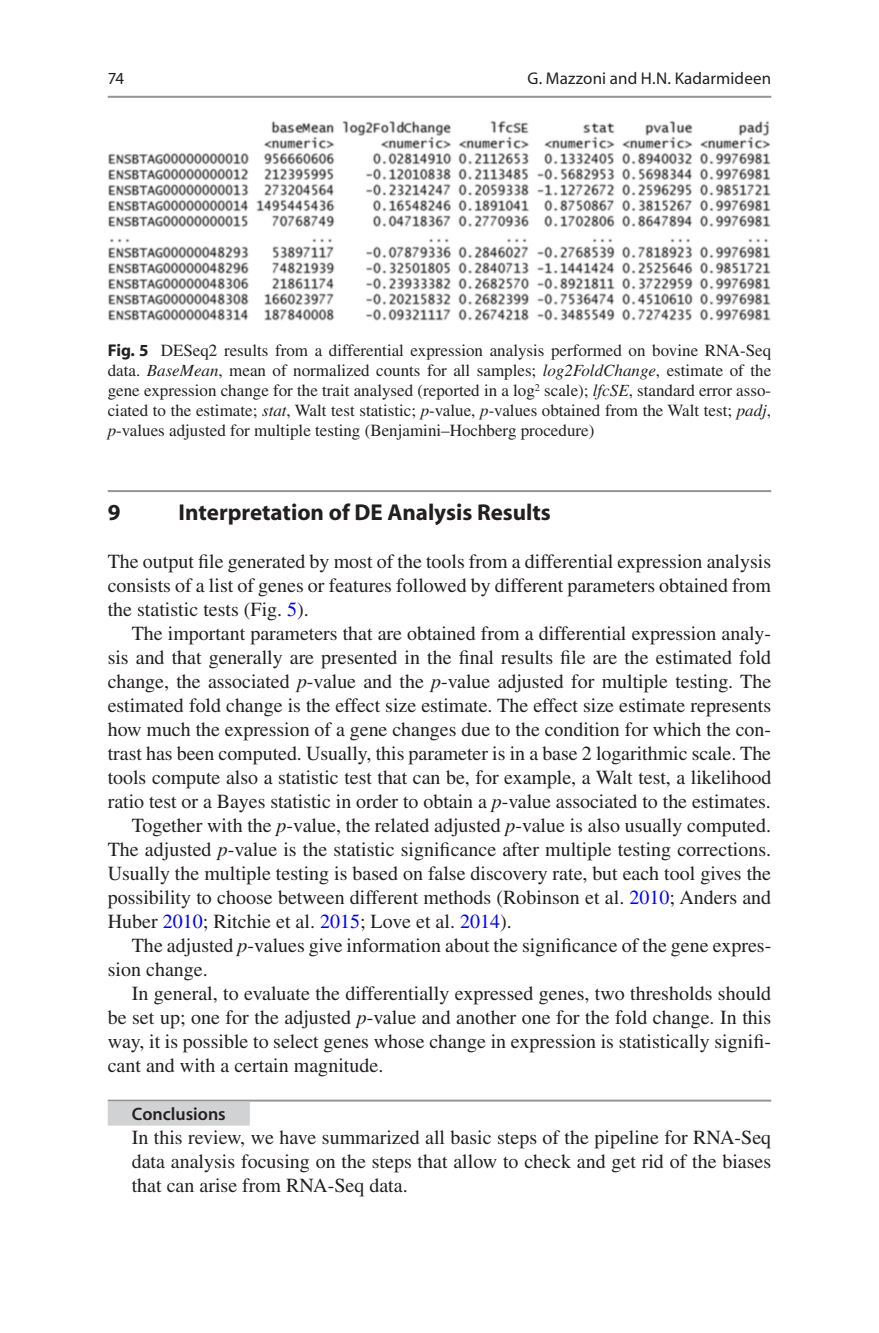
<style>
.page{position:relative;width:879px;height:1333px;background:#fff}
.page>*{position:absolute;margin:0;border:0;box-sizing:border-box;transform-origin:0 0}
.t1{font:700 23px "Srwrgq Vlgmjr Myriad";color:#231f20}
.t2{font:20px/24px "Bksnvs Scqxbs Times";color:#231f20;text-align:justify}
.t3{font:600 18px "Ggjyjd Llmfgp Myriad";color:#231f20}
.t4{font:17px/20px "Bksnvs Scqxbs Times";color:#231f20;text-align:justify}
.t5{font:17px "Mwvpkw Rbpqmn Myriad";letter-spacing:.01em;color:#231f20}
.t6{font:17px "Rdvnfq Pdtxrn Myriad";color:#231f20}
.s1{font-family:"Srwrgq Vlgmjr Myriad";font-weight:700}
.s2{font-family:"Vccfnm Nymtwf Times";font-style:italic}
.s3{color:#0000fa}
</style>
<div class="page">
<hr style="left:108px;top:490px;width:663px;height:2px;background:#939598">
<hr style="left:108px;top:1099px;width:663px;height:2px;background:#939598">
<div style="left:108px;top:1101px;width:142px;height:24px;background:#d1d2d4"></div>
<img style="left:108px;top:121px;width:663px;height:200px">
<hr style="left:108px;top:96px;width:663px;height:2px;background:#939598">
<p class="t6" style="left:108px;top:70px;width:18px">74</p>
<p class="t5" style="left:527px;top:70px;width:245px">G. Mazzoni and H.N. Kadarmideen</p>
<p class="t4" style="left:108px;top:340px;width:665px"><span class="s1">Fig. 5</span> DESeq2 results from a differential expression analysis performed on bovine RNA-Seq data. <span class="s2">BaseMean</span>, mean of normalized counts for all samples; <span class="s2">log2FoldChange</span>, estimate of the gene expression change for the trait analysed (reported in a log<sup>2</sup> scale); <span class="s2">lfcSE</span>, standard error asso&shy;ciated to the estimate; <span class="s2">stat</span>, Walt test statistic; <span class="s2">p</span>-value, <span class="s2">p</span>-values obtained from the Walt test; <span class="s2">padj</span>, <span class="s2">p</span>-values adjusted for multiple testing (Benjamini–Hochberg procedure)</p>
<p class="t1" style="left:108px;top:500px;width:14px">9</p>
<p class="t1" style="left:179px;top:500px;width:374px">Interpretation of DE Analysis Results</p>
<p class="t2" style="left:108px;top:549px;width:665px">The output file generated by most of the tools from a differential expression analysis consists of a list of genes or features followed by different parameters obtained from the statistic tests (Fig. <span class="s3">5</span>).</p>
<p class="t2" style="left:132px;top:621px;width:641px">The important parameters that are obtained from a differential expression analy-</p>
<p class="t2" style="left:108px;top:645px;width:665px">sis and that generally are presented in the final results file are the estimated fold</p>
<p class="t2" style="left:108px;top:669px;width:665px">change, the associated <span class="s2">p</span>-value and the <span class="s2">p</span>-value adjusted for multiple testing. The</p>
<p class="t2" style="left:108px;top:693px;width:665px">estimated fold change is the effect size estimate. The effect size estimate represents</p>
<p class="t2" style="left:108px;top:717px;width:665px">how much the expression of a gene changes due to the condition for which the con-</p>
<p class="t2" style="left:108px;top:741px;width:665px">trast has been computed. Usually, this parameter is in a base 2 logarithmic scale. The</p>
<p class="t2" style="left:108px;top:765px;width:665px">tools compute also a statistic test that can be, for example, a Walt test, a likelihood</p>
<p class="t2" style="left:108px;top:789px;width:665px">ratio test or a Bayes statistic in order to obtain a <span class="s2">p</span>-value associated to the estimates.</p>
<p class="t2" style="left:132px;top:813px;width:641px">Together with the <span class="s2">p</span>-value, the related adjusted <span class="s2">p</span>-value is also usually computed.</p>
<p class="t2" style="left:108px;top:837px;width:665px">The adjusted <span class="s2">p</span>-value is the statistic significance after multiple testing corrections.</p>
<p class="t2" style="left:108px;top:861px;width:665px">Usually the multiple testing is based on false discovery rate, but each tool gives the</p>
<p class="t2" style="left:108px;top:885px;width:665px">possibility to choose between different methods (Robinson et al. <span class="s3">2010</span>; Anders and</p>
<p class="t2" style="left:108px;top:909px;width:405px">Huber <span class="s3">2010</span>; Ritchie et al. <span class="s3">2015</span>; Love et al. <span class="s3">2014</span>).</p>
<p class="t2" style="left:132px;top:933px;width:641px">The adjusted <span class="s2">p</span>-values give information about the significance of the gene expres-</p>
<p class="t2" style="left:108px;top:957px;width:101px">sion change.</p>
<p class="t2" style="left:132px;top:981px;width:641px">In general, to evaluate the differentially expressed genes, two thresholds should</p>
<p class="t2" style="left:108px;top:1005px;width:665px">be set up; one for the adjusted <span class="s2">p</span>-value and another one for the fold change. In this</p>
<p class="t2" style="left:108px;top:1029px;width:665px">way, it is possible to select genes whose change in expression is statistically signifi-</p>
<p class="t2" style="left:108px;top:1053px;width:277px">cant and with a certain magnitude.</p>
<p class="t3" style="left:132px;top:1104px;width:96px">Conclusions</p>
<p class="t2" style="left:132px;top:1125px;width:641px">In this review, we have summarized all basic steps of the pipeline for RNA-Seq data analysis focusing on the steps that allow to check and get rid of the biases that can arise from RNA-Seq data.</p>
</div>
